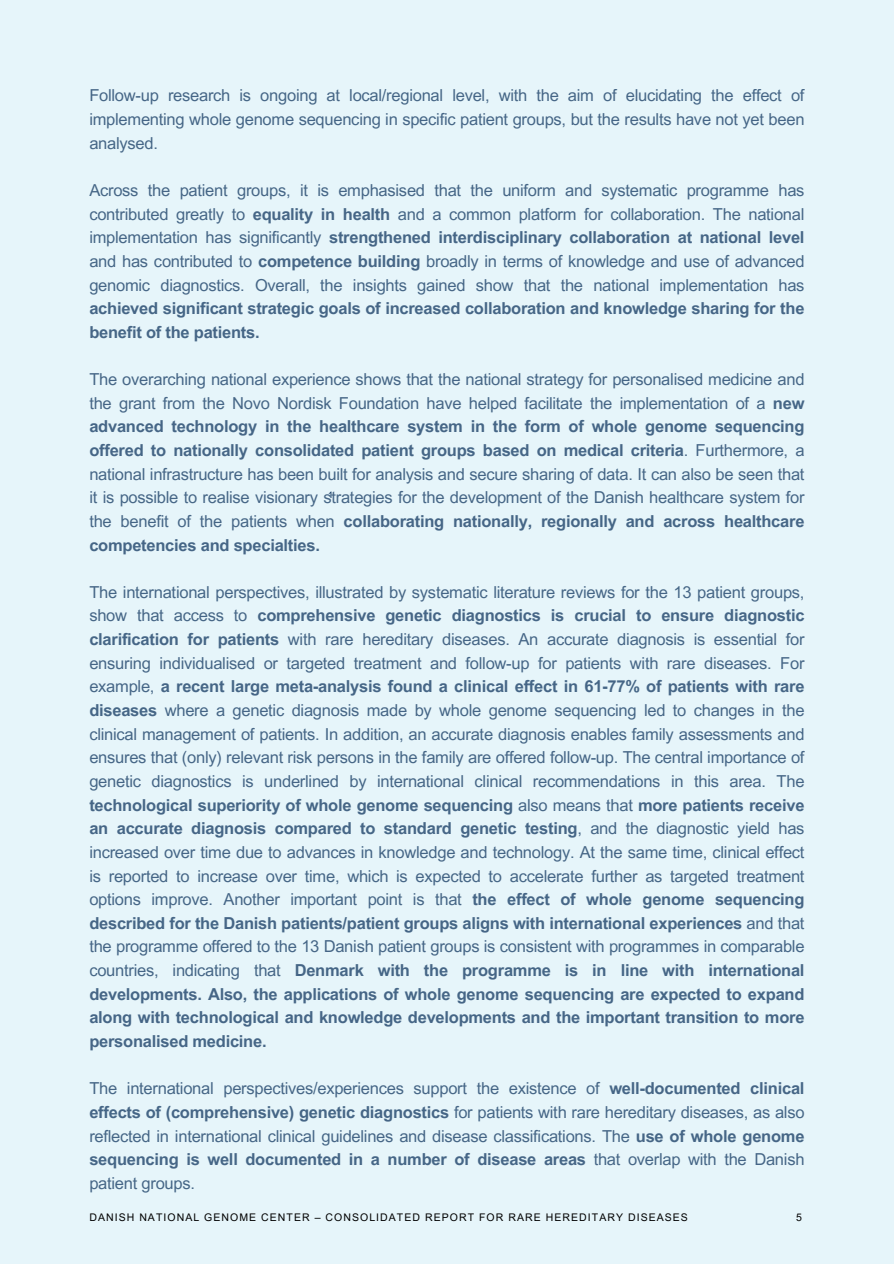
<style>
.page{position:relative;width:894px;height:1264px;background:#fff}
.page>*{position:absolute;margin:0;border:0;box-sizing:border-box;transform-origin:0 0}
.t1{font:16.5px/23.5px "Arial MT Pro";letter-spacing:-.015em;color:#002854;text-align:justify}
.t2{font:700 16.5px/23.7px "Arial MT Pro";letter-spacing:-.015em;color:#002854}
.t3{font:10.5px "Arial MT Pro";letter-spacing:.1em;color:#000}
.t4{font:9px "Arial MT Pro";color:#002854}
.s1{font-weight:700}
</style>
<div class="page">
<div style="left:0;top:0;width:893px;height:1263px;background:#e6f5fa"></div>
<p class="t1" style="left:89px;top:86px;width:716px">Follow-up research is ongoing at local/regional level, with the aim of elucidating the effect of implementing whole genome sequencing in specific patient groups, but the results have not yet been analysed.</p>
<p class="t1" style="left:89px;top:180px;width:716px">Across the patient groups, it is emphasised that the uniform and systematic programme has contributed greatly to <span class="s1">equality in health</span> and a common platform for collaboration. The national implementation has significantly <span class="s1">strengthened interdisciplinary collaboration at national level </span>and has contributed to <span class="s1">competence building</span> broadly in terms of knowledge and use of advanced genomic diagnostics. Overall, the insights gained show that the national implementation has</p>
<p class="t2" style="left:89px;top:298px;width:716px">achieved significant strategic goals of increased collaboration and knowledge sharing for the benefit of the patients.</p>
<p class="t1" style="left:89px;top:369px;width:716px">The overarching national experience shows that the national strategy for personalised medicine and the grant from the Novo Nordisk Foundation have helped facilitate the implementation of a <span class="s1">new advanced technology in the healthcare system in the form of whole genome sequencing offered to nationally consolidated patient groups based on medical criteria</span>. Furthermore, a national infrastructure has been built for analysis and secure sharing of data. It can also be seen that it is possible to realise visionary strategies for the development of the Danish healthcare system for the benefit of the patients when <span class="s1">collaborating nationally, regionally and across healthcare competencies and specialties.</span></p>
<p class="t1" style="left:89px;top:582px;width:716px">The international perspectives, illustrated by systematic literature reviews for the 13 patient groups, show that access to <span class="s1">comprehensive genetic diagnostics is crucial to ensure diagnostic clarification for patients</span> with rare hereditary diseases. An accurate diagnosis is essential for ensuring individualised or targeted treatment and follow-up for patients with rare diseases. For example, <span class="s1">a recent large meta-analysis found a clinical effect in 61-77% of patients with rare diseases</span> where a genetic diagnosis made by whole genome sequencing led to changes in the clinical management of patients. In addition, an accurate diagnosis enables family assessments and ensures that (only) relevant risk persons in the family are offered follow-up. The central importance of genetic diagnostics is underlined by international clinical recommendations in this area. The <span class="s1">technological superiority of whole genome sequencing</span> also means that <span class="s1">more patients receive an accurate diagnosis compared to standard genetic testing</span>, and the diagnostic yield has increased over time due to advances in knowledge and technology. At the same time, clinical effect is reported to increase over time, which is expected to accelerate further as targeted treatment options improve. Another important point is that <span class="s1">the effect of whole genome sequencing described for the Danish patients/patient groups aligns with international experiences</span> and that the programme offered to the 13 Danish patient groups is consistent with programmes in comparable countries, indicating that <span class="s1">Denmark with the programme is in line with international developments. Also, the applications of whole genome sequencing are expected to expand along with technological and knowledge developments and the important transition to more personalised medicine.</span></p>
<p class="t1" style="left:89px;top:1078px;width:716px">The international perspectives/experiences support the existence of <span class="s1">well-documented clinical effects of (comprehensive) genetic diagnostics</span> for patients with rare hereditary diseases, as also reflected in international clinical guidelines and disease classifications. The <span class="s1">use of whole genome sequencing is well documented in a number of disease areas</span> that overlap with the Danish patient groups.</p>
<h1 class="t3" style="left:89px;top:1213px;width:600px">DANISH NATIONAL GENOME CENTER – CONSOLIDATED REPORT FOR RARE HEREDITARY DISEASES</h1>
<h1 class="t3" style="left:796px;top:1213px;width:7px">5</h1>
<h1 class="t4" style="left:328px;top:491px;width:7px">1</h1>
</div>
